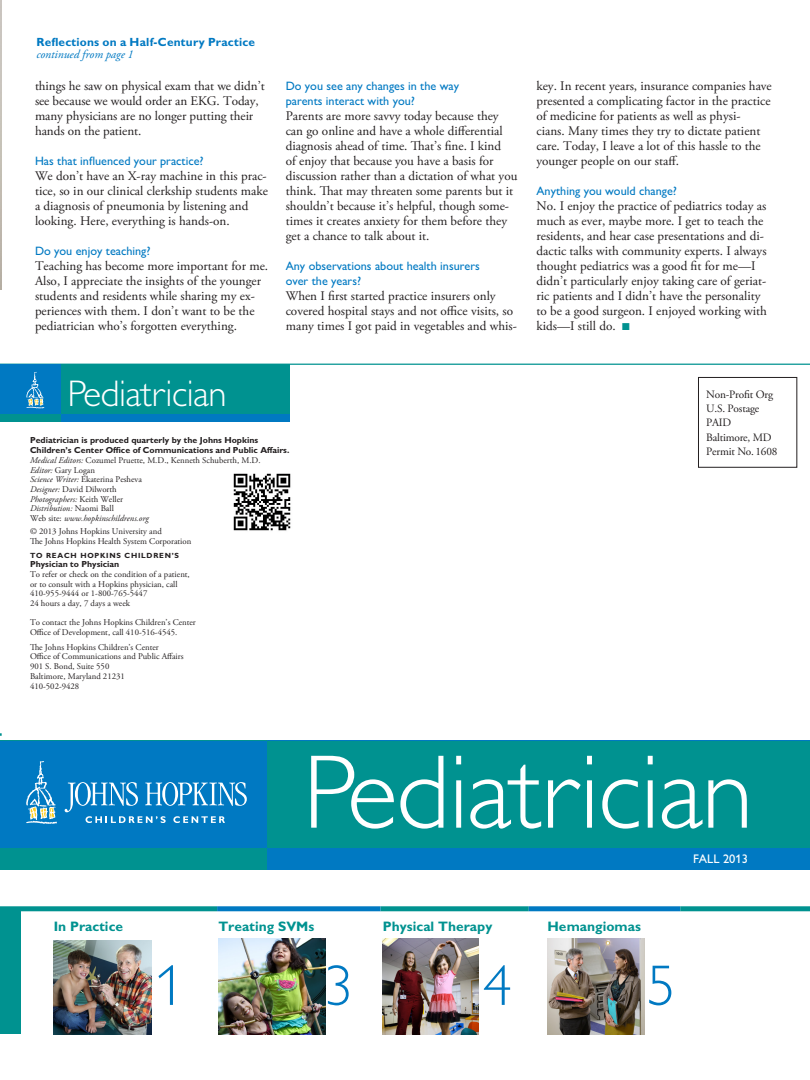
<style>
.page{position:relative;width:810px;height:1080px;background:#fff}
.page>*{position:absolute;margin:0;border:0;box-sizing:border-box;transform-origin:0 0}
.t1{font:300 105.38px "Gill Sans MT Std";letter-spacing:-.01em;color:#fff}
.t2{font:300 57.5px "Gill Sans MT Std";color:#0079c2}
.t3{font:300 37.25px "Gill Sans MT Std";letter-spacing:-.01em;color:#fff}
.t4{font:700 13.75px "Gill Sans MT Std";color:#009290}
.text__1{font:13.12px/15px "Adobe Garamond Pro";color:#231f20}
.t5{font:500 12.5px "Gill Sans MT Std";color:#fff}
.question{font:500 12.25px/15px "Gill Sans MT Std";color:#0079c2}
.t6{font:700 11.88px/12.5px "Gill Sans MT Std";letter-spacing:.01em;color:#0079c2}
.t7{font:11.25px "Adobe Garamond Pro";letter-spacing:-.015em;color:#231f20}
.t8{font:8.75px/9.8px "Adobe Garamond Pro";color:#231f20}
.masthead_bold{font:700 8.75px/9.8px "Gill Sans MT Std";color:#231f20}
.t9{font:italic 8.75px "Adobe Garamond Pro";color:#231f20}
.masthead_bold-2{font:700 7.5px "Gill Sans MT Std";letter-spacing:.1em;color:#231f20}
.s1{font-family:"Adobe Garamond Pro";font-weight:400;font-style:italic}
.s2{font-style:italic}
.s3{font-style:normal}
.s4{color:#009290}
</style>
<div class="page">
<div style="left:0;top:741px;width:427px;height:129px;background:#009290"></div>
<div style="left:0;top:741px;width:439px;height:107px;background:#0079c2"></div>
<div style="left:267px;top:741px;width:543px;height:129px;background:#0079c2"></div>
<div style="left:267px;top:741px;width:543px;height:107px;background:#009290"></div>
<svg style="left:65px;top:782px;width:182px;height:41px"></svg>
<svg style="left:26px;top:761px;width:31px;height:63px"></svg>
<div style="left:0;top:908px;width:20px;height:126px;background:#009290"></div>
<svg style="left:218px;top:938px;width:99px;height:1px"></svg>
<img style="left:383px;top:938px;width:96px;height:96px">
<img style="left:548px;top:938px;width:96px;height:96px">
<div style="left:380px;top:906px;width:149px;height:5px;background:#009290"></div>
<div style="left:529px;top:906px;width:151px;height:5px;background:#0079c2"></div>
<div style="left:0;top:906px;width:217px;height:5px;background:#009290"></div>
<div style="left:217px;top:906px;width:163px;height:5px;background:#0079c2"></div>
<img style="left:219px;top:939px;width:106px;height:95px">
<img style="left:53px;top:941px;width:98px;height:93px">
<div style="left:680px;top:906px;width:130px;height:5px;background:#009290"></div>
<div style="left:698px;top:377px;width:99px;height:90px;border:1px solid #231f20"></div>
<hr style="left:0;top:364px;width:810px;height:1px;background:#009290">
<div style="left:0;top:376px;width:151px;height:46px;background:#009290"></div>
<div style="left:0;top:364px;width:155px;height:50px;background:#0079c2"></div>
<div style="left:62px;top:376px;width:228px;height:46px;background:#0079c2"></div>
<div style="left:61px;top:364px;width:229px;height:50px;background:#009290"></div>
<svg style="left:26px;top:372px;width:18px;height:36px"></svg>
<img style="left:233px;top:473px;width:58px;height:58px">
<p class="t6" style="left:37px;top:35px;width:220px">Reflections on a Half-Century Practice <span class="s1">continued from page 1</span></p>
<p class="text__1" style="left:35px;top:79px;width:231px">things he saw on physical exam that we didn’t see because we would order an EKG. Today, many physicians are no longer putting their hands on the patient.</p>
<p class="question" style="left:35px;top:153px;width:170px">Has that influenced your practice?</p>
<p class="text__1" style="left:35px;top:169px;width:234px">We don’t have an X-ray machine in this prac&shy;tice, so in our clinical clerkship students make a diagnosis of pneumonia by listening and looking. Here, everything is hands-on.</p>
<p class="question" style="left:35px;top:243px;width:117px">Do you enjoy teaching?</p>
<p class="text__1" style="left:35px;top:259px;width:235px">Teaching has become more important for me.<br>Also, I appreciate the insights of the younger students and residents while sharing my ex&shy;periences with them. I don’t want to be the pediatrician who’s forgotten everything.</p>
<p class="question" style="left:286px;top:78px;width:175px">Do you see any changes in the way parents interact with you?</p>
<p class="text__1" style="left:286px;top:109px;width:233px">Parents are more savvy today because they can go online and have a whole differential diagnosis ahead of time. That’s fine. I kind<br>of enjoy that because you have a basis for discussion rather than a dictation of what you think. That may threaten some parents but it shouldn’t because it’s helpful, though some&shy;times it creates anxiety for them before they get a chance to talk about it.</p>
<p class="question" style="left:286px;top:258px;width:196px">Any observations about health insurers over the years?</p>
<p class="text__1" style="left:286px;top:289px;width:233px">When I first started practice insurers only covered hospital stays and not office visits, so many times I got paid in vegetables and whis-</p>
<p class="t3" style="left:68px;top:371px;width:161px">Pediatrician</p>
<p class="masthead_bold" style="left:30px;top:435px;width:261px">Pediatrician is produced quarterly by the Johns Hopkins<br>Children’s Center Office of Communications and Public Affairs.</p>
<p class="t8" style="left:30px;top:456px;width:232px"><span class="s2">Medical Editors:</span> Cozumel Pruette, M.D., Kenneth Schuberth, M.D.</p>
<p class="t8" style="left:30px;top:465px;width:67px"><span class="s2">Editor:</span> Gary Logan</p>
<p class="t8" style="left:30px;top:475px;width:113px"><span class="s2">Science Writer:</span> Ekaterina Pesheva</p>
<p class="t8" style="left:30px;top:485px;width:88px"><span class="s2">Designer:</span> David Dilworth</p>
<p class="t9" style="left:30px;top:494px;width:95px">Photographers: <span class="s3">Keith Weller</span></p>
<p class="t9" style="left:30px;top:503px;width:85px">Distribution: <span class="s3">Naomi Ball</span></p>
<p class="t9" style="left:30px;top:513px;width:120px"><span class="s3">Web site:</span> www.hopkinschildrens.org</p>
<p class="t8" style="left:30px;top:526px;width:163px;line-height:10.2px">© 2013 Johns Hopkins University and<br>The Johns Hopkins Health System Corporation</p>
<p class="masthead_bold-2" style="left:30px;top:550px;width:151px">TO REACH HOPKINS CHILDREN’S</p>
<p class="masthead_bold" style="left:30px;top:559px;width:91px">Physician to Physician</p>
<p class="t8" style="left:30px;top:570px;width:161px">To refer or check on the condition of a patient, or to consult with a Hopkins physician, call</p>
<p class="t8" style="left:30px;top:589px;width:119px">410-955-9444 or 1-800-765-5447</p>
<p class="t8" style="left:30px;top:599px;width:102px">24 hours a day, 7 days a week</p>
<p class="t8" style="left:30px;top:618px;width:167px">To contact the Johns Hopkins Children’s Center<br>Office of Development, call 410-516-4545.</p>
<p class="t8" style="left:30px;top:642px;width:130px">The Johns Hopkins Children’s Center</p>
<p class="t8" style="left:30px;top:652px;width:155px">Office of Communications and Public Affairs</p>
<p class="t8" style="left:30px;top:662px;width:81px">901 S. Bond, Suite 550</p>
<p class="t8" style="left:30px;top:671px;width:96px">Baltimore, Maryland 21231</p>
<p class="t8" style="left:30px;top:681px;width:51px">410-502-9428</p>
<p class="text__1" style="left:536px;top:79px;width:237px">key. In recent years, insurance companies have presented a complicating factor in the practice of medicine for patients as well as physi&shy;cians. Many times they try to dictate patient care. Today, I leave a lot of this hassle to the younger people on our staff.</p>
<p class="question" style="left:536px;top:183px;width:142px">Anything you would change?</p>
<p class="text__1" style="left:536px;top:199px;width:232px">No. I enjoy the practice of pediatrics today as much as ever, maybe more. I get to teach the residents, and hear case presentations and di&shy;dactic talks with community experts. I always thought pediatrics was a good fit for me—I didn’t particularly enjoy taking care of geriat&shy;ric patients and I didn’t have the personality to be a good surgeon. I enjoyed working with kids—I still do. <span class="s4">■</span></p>
<p class="t7" style="left:706px;top:387px;width:68px">Non-Profit Org</p>
<p class="t7" style="left:706px;top:402px;width:55px">U.S. Postage</p>
<p class="t7" style="left:706px;top:416px;width:27px">PAID</p>
<p class="t7" style="left:706px;top:431px;width:67px">Baltimore, MD</p>
<p class="t7" style="left:706px;top:445px;width:73px">Permit No. 1608</p>
<p class="t1" style="left:303px;top:729px;width:452px">Pediatrician</p>
<p class="t5" style="left:693px;top:851px;width:56px">FALL 2013</p>
<p class="t4" style="left:54px;top:918px;width:71px">In Practice</p>
<p class="t4" style="left:218px;top:918px;width:97px">Treating SVMs</p>
<p class="t4" style="left:383px;top:918px;width:111px">Physical Therapy</p>
<p class="t4" style="left:548px;top:918px;width:95px">Hemangiomas</p>
<p class="t2" style="left:155px;top:951px;width:30px">1</p>
<p class="t2" style="left:325px;top:951px;width:30px">3</p>
<p class="t2" style="left:483px;top:951px;width:30px">4</p>
<p class="t2" style="left:647px;top:951px;width:30px">5</p>
</div>
